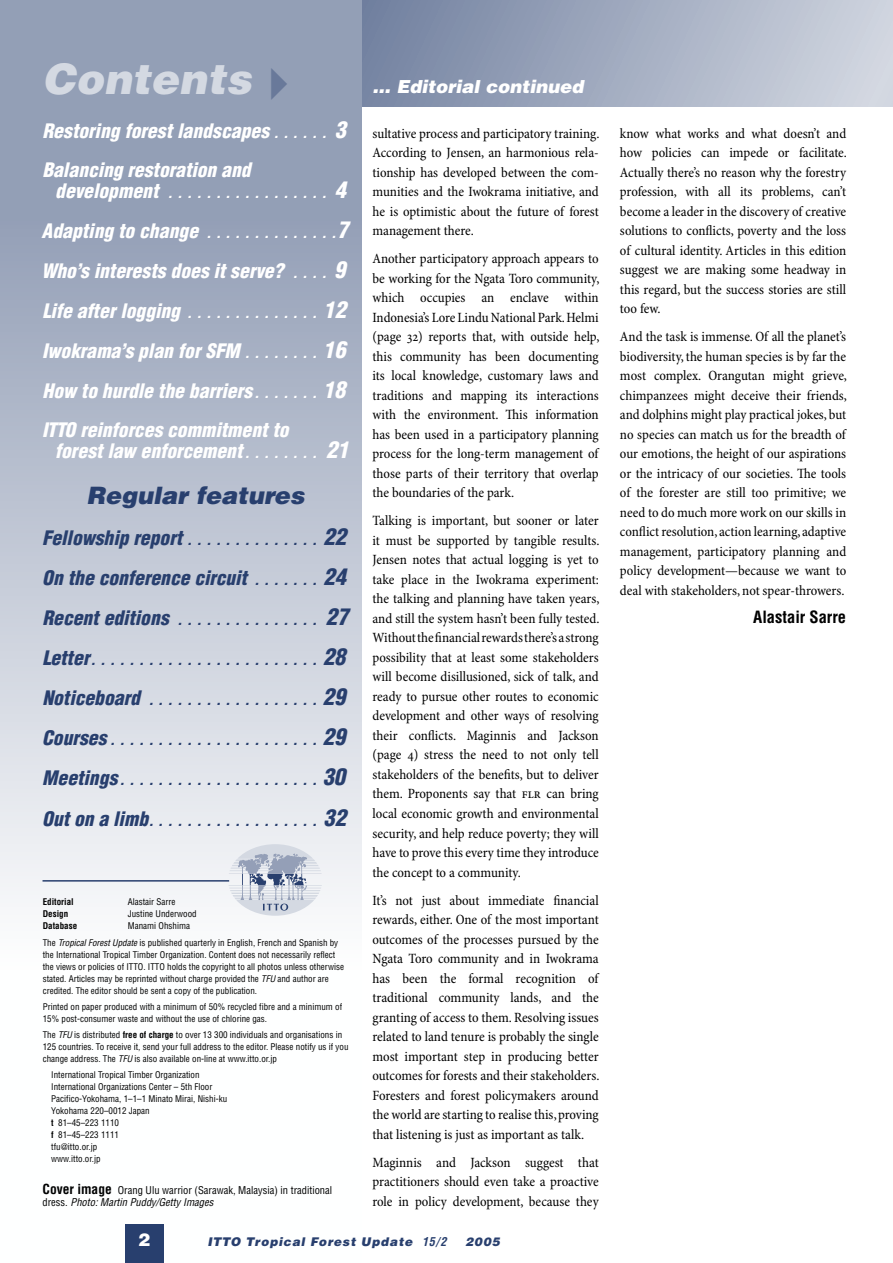
<style>
.page{position:relative;width:893px;height:1263px;background:#fff}
.page>*{position:absolute;margin:0;border:0;box-sizing:border-box;transform-origin:0 0}
.t1{font:italic 900 42px "Helvetica";letter-spacing:.005em;color:#d4d9e2}
.t2{font:italic 900 24px "Helvetica";color:#283f6e}
.t3{font:italic 900 condensed 19.5px/39.9px "Helvetica";color:#fff}
.t4{font:italic 900 condensed 19.5px/40.2px "Helvetica";color:#283f6e}
.t5{font:italic 900 18px "Helvetica";color:#fff}
.t6{font:900 18px "Helvetica";color:#fff}
.t7{font:italic 700 condensed 16.5px "Helvetica";color:#283f6e}
.t8{font:italic 700 condensed 16.5px "Helvetica";color:#fff}
.t9{font:700 condensed 16.5px "Helvetica";color:#000}
.t10{font:condensed 14.25px/19.5px "Minion Pro";letter-spacing:-.005em;color:#000;text-align:justify}
.t11{font:italic 900 12px "Helvetica";letter-spacing:.065em;color:#283f6e}
.t12{font:condensed 10.5px/12px "Helvetica";color:#000}
.t13{font:condensed 9px/12px "Helvetica";color:#000}
.t14{font:700 condensed 9px "Helvetica";color:#000}
.s1{font-family:"Checkbox FLF";font-weight:400;font-style:normal;color:#69799a}
.s2{font-weight:700;font-size:16.5px}
.s3{font-size:22.5px}
.s4{font-weight:900;font-size:19.5px}
.s5{font-weight:900;font-size:22.5px}
.s6{font-style:italic}
.s7{font-weight:700}
.s8{font-weight:700;font-size:13.5px}
.s9{font-weight:700;font-stretch:condensed}
</style>
<div class="page">
<svg style="left:362px;top:0;width:530px;height:106px;background:#a3acc0"></svg>
<div style="left:0;top:0;width:362px;height:1263px;background:linear-gradient(to bottom,#8592ad,#fff)"></div>
<hr style="left:892px;top:0;width:1px;height:106px;background:#d2d7e1">
<div style="left:125px;top:1225px;width:39px;height:38px;background:#283f6e"></div>
<hr style="left:43px;top:880px;width:186px;height:1px;background:#283f6e">
<svg style="left:229px;top:844px;width:93px;height:72px"></svg>
<h1 class="t1" style="left:43px;top:51px;width:251px">Contents <span class="s1">º</span></h1>
<h3 class="t3" style="left:42px;top:111px;width:305px;line-height:38.7px">Restoring forest landscapes <span class="s2">. . . . . .</span> <span class="s3">3<br></span>Balancing restoration and</h3>
<p class="t8" style="left:55px;top:181px;width:292px"><span class="s4">development</span> . . . . . . . . . . . . . . . . . <span class="s5">4</span></p>
<h3 class="t3" style="left:41px;top:210px;width:308px">Adapting to change <span class="s2">. . . . . . . . . . . . . .</span><span class="s3">7<br></span>Who’s interests does it serve? <span class="s2">. . . .</span> <span class="s3">9<br></span>Life after logging <span class="s2">. . . . . . . . . . . . . .</span> <span class="s3">12<br></span>Iwokrama’s plan for SFM <span class="s2">. . . . . . . .</span> <span class="s3">16<br></span>How to hurdle the barriers <span class="s2">. . . . . . .</span> <span class="s3">18<br></span>ITTO reinforces commitment to</h3>
<h3 class="t3" style="left:55px;top:431px;width:295px">forest law enforcement <span class="s2">. . . . . . . .</span> <span class="s3">21</span></h3>
<h2 class="t2" style="left:86px;top:480px;width:220px">Regular features</h2>
<h3 class="t4" style="left:42px;top:517px;width:305px">Fellowship report <span class="s2">. . . . . . . . . . . . . .</span> <span class="s3">22<br></span>On the conference circuit <span class="s2">. . . . . . .</span> <span class="s3">24</span></h3>
<p class="t7" style="left:42px;top:608px;width:307px"><span class="s4">Recent editions</span> . . . . . . . . . . . . . . . <span class="s5">27</span></p>
<p class="t7" style="left:42px;top:649px;width:305px"><span class="s4">Letter</span> . . . . . . . . . . . . . . . . . . . . . . . . <span class="s5">28</span></p>
<p class="t7" style="left:42px;top:689px;width:304px"><span class="s4">Noticeboard</span> . . . . . . . . . . . . . . . . . . <span class="s5">29</span></p>
<p class="t7" style="left:42px;top:729px;width:305px"><span class="s4">Courses</span> . . . . . . . . . . . . . . . . . . . . . . <span class="s5">29</span></p>
<p class="t7" style="left:42px;top:769px;width:304px"><span class="s4">Meetings</span> . . . . . . . . . . . . . . . . . . . . . <span class="s5">30</span></p>
<p class="t7" style="left:42px;top:809px;width:305px"><span class="s4">Out on a limb</span> . . . . . . . . . . . . . . . . . . <span class="s5">32</span></p>
<p class="t14" style="left:43px;top:896px;width:33px">Editorial</p>
<p class="t13" style="left:128px;top:896px;width:49px">Alastair Sarre</p>
<p class="t14" style="left:43px;top:908px;width:27px">Design</p>
<p class="t13" style="left:128px;top:908px;width:70px">Justine Underwood</p>
<p class="t14" style="left:43px;top:920px;width:36px">Database</p>
<p class="t13" style="left:43px;top:918px;width:297px;line-height:16.2px;text-indent:85px">Manami Ohshima<br>The <span class="s6">Tropical Forest Update</span> is published quarterly in English, French and Spanish by</p>
<p class="t13" style="left:43px;top:948px;width:303px">the International Tropical Timber Organization. Content does not necessarily reflect the views or policies of ITTO. ITTO holds the copyright to all photos unless otherwise stated. Articles may be reprinted without charge provided the <span class="s6">TFU</span> and author are credited. The editor should be sent a copy of the publication.</p>
<p class="t13" style="left:43px;top:1000px;width:301px">Printed on paper produced with a minimum of 50% recycled fibre and a minimum of<br>15% post-consumer waste and without the use of chlorine gas.</p>
<p class="t13" style="left:43px;top:1029px;width:307px">The <span class="s6">TFU</span> is distributed <span class="s7">free of charge</span> to over 13 300 individuals and organisations in<br>125 countries. To receive it, send your full address to the editor. Please notify us if you change address. The <span class="s6">TFU</span> is also available on-line at www.itto.or.jp</p>
<p class="t13" style="left:51px;top:1069px;width:177px">International Tropical Timber Organization<br>International Organizations Center – 5th Floor<br>Pacifico-Yokohama, 1–1–1 Minato Mirai, Nishi-ku<br>Yokohama 220–0012 Japan<br><span class="s7">t</span> 81–45–223 1110<br><span class="s7">f</span> 81–45–223 1111<br>tfu@itto.or.jp<br>www.itto.or.jp</p>
<p class="t12" style="left:43px;top:1184px;width:291px"><span class="s8">Cover image</span> Orang Ulu warrior (Sarawak, Malaysia) in traditional dress. <span class="s6">Photo: Martin Puddy/Getty Images</span></p>
<p class="t5" style="left:372px;top:75px;width:212px">… Editorial continued</p>
<p class="t10" style="left:372px;top:124px;width:228px">sultative process and participatory training.<br>According to Jensen, an harmonious rela&shy;tionship has developed between the com&shy;munities and the Iwokrama initiative, and he is optimistic about the future of forest management there.</p>
<p class="t10" style="left:372px;top:250px;width:228px">Another participatory approach appears to be working for the Ngata Toro community, which occupies an enclave within Indonesia’s Lore Lindu National Park. Helmi (page 32) reports that, with outside help, this community has been documenting its local knowledge, customary laws and traditions and mapping its interactions with the environment. This information has been used in a participatory planning process for the long-term management of those parts of their territory that overlap the boundaries of the park.</p>
<p class="t10" style="left:372px;top:512px;width:229px">Talking is important, but sooner or later it must be supported by tangible results.<br>Jensen notes that actual logging is yet to take place in the Iwokrama experiment: the talking and planning have taken years, and still the system hasn’t been fully tested.<br>Without the financial rewards there’s a strong possibility that at least some stakeholders will become disillusioned, sick of talk, and ready to pursue other routes to economic development and other ways of resolving their conflicts. Maginnis and Jackson (page 4) stress the need to not only tell stakeholders of the benefits, but to deliver them. Proponents say that FLR can bring local economic growth and environmental security, and help reduce poverty; they will have to prove this every time they introduce the concept to a community.</p>
<p class="t10" style="left:372px;top:891px;width:229px">It’s not just about immediate financial rewards, either. One of the most important outcomes of the processes pursued by the Ngata Toro community and in Iwokrama has been the formal recognition of traditional community lands, and the granting of access to them. Resolving issues related to land tenure is probably the single most important step in producing better outcomes for forests and their stakeholders.<br>Foresters and forest policymakers around the world are starting to realise this, proving that listening is just as important as talk.</p>
<p class="t10" style="left:372px;top:1153px;width:228px">Maginnis and Jackson suggest that practitioners should even take a proactive role in policy development, because they</p>
<p class="t6" style="left:138px;top:1229px;width:14px">2</p>
<p class="t11" style="left:207px;top:1233px;width:240px">ITTO Tropical Forest Update <span class="s9">15/2</span></p>
<p class="t11" style="left:465px;top:1233px;width:36px">2005</p>
<p class="t10" style="left:620px;top:124px;width:228px">know what works and what doesn’t and how policies can impede or facilitate.<br>Actually there’s no reason why the forestry profession, with all its problems, can’t become a leader in the discovery of creative solutions to conflicts, poverty and the loss of cultural identity. Articles in this edition suggest we are making some headway in this regard, but the success stories are still too few.</p>
<p class="t10" style="left:620px;top:328px;width:229px">And the task is immense. Of all the planet’s biodiversity, the human species is by far the most complex. Orangutan might grieve, chimpanzees might deceive their friends, and dolphins might play practical jokes, but no species can match us for the breadth of our emotions, the height of our aspirations or the intricacy of our societies. The tools of the forester are still too primitive; we need to do much more work on our skills in conflict resolution, action learning, adaptive management, participatory planning and policy development—because we want to deal with stakeholders, not spear-throwers.</p>
<p class="t9" style="left:753px;top:607px;width:95px">Alastair Sarre</p>
</div>
